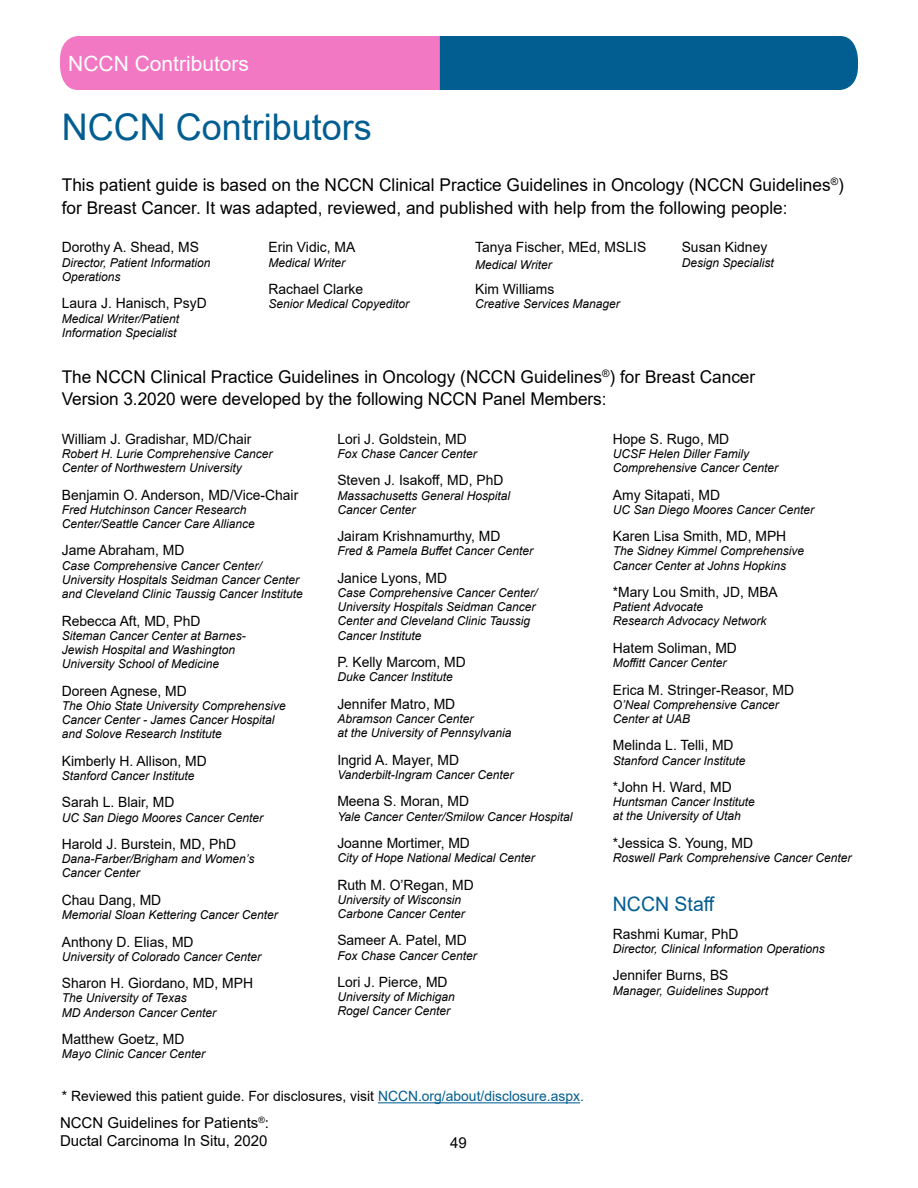
<style>
.page{position:relative;width:918px;height:1188px;background:#fff}
.page>*{position:absolute;margin:0;border:0;box-sizing:border-box;transform-origin:0 0}
.t1{font:36.75px "Arial";color:#025d91}
.t2{font:21px "Arial";color:#fff}
.t3{font:19.95px "Arial";color:#025d91}
.t4{font:17.55px/22.5px "Arial";color:#000}
.t5{font:15px/18px "Arial";color:#000}
.t6{font:14.1px "Arial";color:#000}
.t7{font:italic 12.3px/14.2px "Arial";color:#000}
.s1{color:#025d91}
</style>
<div class="page">
<svg style="left:60px;top:36px;width:798px;height:54px;background:#756aa9"></svg>
<hr style="left:378px;top:1102px;width:202px;height:1px;background:#025d91">
<h2 class="t2" style="left:68px;top:49px;width:182px">NCCN Contributors</h2>
<h1 class="t1" style="left:62px;top:101px;width:312px">NCCN Contributors</h1>
<h3 class="t4" style="left:62px;top:174px;width:784px">This patient guide is based on the NCCN Clinical Practice Guidelines in Oncology (NCCN Guidelines<sup>®</sup>) for Breast Cancer. It was adapted, reviewed, and published with help from the following people:</h3>
<p class="t6" style="left:62px;top:238px;width:139px">Dorothy A. Shead, MS</p>
<p class="t7" style="left:62px;top:255px;width:150px">Director, Patient Information<br>Operations</p>
<p class="t6" style="left:62px;top:294px;width:146px">Laura J. Hanisch, PsyD</p>
<p class="t7" style="left:62px;top:311px;width:119px">Medical Writer/Patient<br>Information Specialist</p>
<p class="t6" style="left:475px;top:238px;width:173px">Tanya Fischer, MEd, MSLIS</p>
<p class="t7" style="left:475px;top:257px;width:78px">Medical Writer</p>
<p class="t6" style="left:475px;top:279px;width:81px">Kim Williams</p>
<p class="t7" style="left:475px;top:297px;width:146px">Creative Services Manager</p>
<p class="t6" style="left:682px;top:238px;width:87px">Susan Kidney</p>
<p class="t7" style="left:682px;top:255px;width:94px">Design Specialist</p>
<p class="t6" style="left:268px;top:238px;width:88px">Erin Vidic, MA</p>
<p class="t7" style="left:268px;top:255px;width:78px">Medical Writer</p>
<p class="t6" style="left:268px;top:279px;width:96px">Rachael Clarke</p>
<p class="t7" style="left:268px;top:297px;width:142px">Senior Medical Copyeditor</p>
<h3 class="t4" style="left:62px;top:365px;width:695px">The NCCN Clinical Practice Guidelines in Oncology (NCCN Guidelines<sup>®</sup>) for Breast Cancer<br>Version 3.2020 were developed by the following NCCN Panel Members:</h3>
<p class="t6" style="left:62px;top:429px;width:191px">William J. Gradishar, MD/Chair</p>
<p class="t7" style="left:62px;top:447px;width:212px">Robert H. Lurie Comprehensive Cancer<br>Center of Northwestern University</p>
<p class="t6" style="left:62px;top:485px;width:238px">Benjamin O. Anderson, MD/Vice-Chair</p>
<p class="t7" style="left:62px;top:502px;width:194px">Fred Hutchinson Cancer Research<br>Center/Seattle Cancer Care Alliance</p>
<p class="t6" style="left:62px;top:541px;width:124px">Jame Abraham, MD</p>
<p class="t7" style="left:62px;top:558px;width:243px">Case Comprehensive Cancer Center/<br>University Hospitals Seidman Cancer Center and Cleveland Clinic Taussig Cancer Institute</p>
<p class="t6" style="left:62px;top:611px;width:140px">Rebecca Aft, MD, PhD</p>
<p class="t7" style="left:62px;top:628px;width:186px">Siteman Cancer Center at Barnes-<br>Jewish Hospital and Washington<br>University School of Medicine</p>
<p class="t6" style="left:62px;top:681px;width:126px">Doreen Agnese, MD</p>
<p class="t7" style="left:62px;top:699px;width:226px">The Ohio State University Comprehensive<br>Cancer Center - James Cancer Hospital and Solove Research Institute</p>
<p class="t6" style="left:62px;top:751px;width:146px">Kimberly H. Allison, MD</p>
<p class="t7" style="left:62px;top:769px;width:134px">Stanford Cancer Institute</p>
<p class="t6" style="left:62px;top:793px;width:114px">Sarah L. Blair, MD</p>
<p class="t7" style="left:62px;top:810px;width:203px">UC San Diego Moores Cancer Center</p>
<p class="t6" style="left:62px;top:834px;width:176px">Harold J. Burstein, MD, PhD</p>
<p class="t7" style="left:62px;top:852px;width:194px">Dana-Farber/Brigham and Women’s<br>Cancer Center</p>
<p class="t6" style="left:62px;top:890px;width:101px">Chau Dang, MD</p>
<p class="t7" style="left:62px;top:908px;width:218px">Memorial Sloan Kettering Cancer Center</p>
<p class="t6" style="left:62px;top:932px;width:133px">Anthony D. Elias, MD</p>
<p class="t7" style="left:62px;top:949px;width:201px">University of Colorado Cancer Center</p>
<p class="t6" style="left:62px;top:973px;width:193px">Sharon H. Giordano, MD, MPH</p>
<p class="t7" style="left:62px;top:991px;width:156px">The University of Texas<br>MD Anderson Cancer Center</p>
<p class="t6" style="left:62px;top:1029px;width:124px">Matthew Goetz, MD</p>
<p class="t7" style="left:62px;top:1047px;width:145px">Mayo Clinic Cancer Center</p>
<p class="t6" style="left:337px;top:429px;width:131px">Lori J. Goldstein, MD</p>
<p class="t7" style="left:337px;top:447px;width:141px">Fox Chase Cancer Center</p>
<p class="t6" style="left:337px;top:471px;width:168px">Steven J. Isakoff, MD, PhD</p>
<p class="t7" style="left:337px;top:488px;width:174px">Massachusetts General Hospital<br>Cancer Center</p>
<p class="t6" style="left:337px;top:526px;width:165px">Jairam Krishnamurthy, MD</p>
<p class="t7" style="left:337px;top:544px;width:197px">Fred &amp; Pamela Buffet Cancer Center</p>
<p class="t6" style="left:337px;top:568px;width:111px">Janice Lyons, MD</p>
<p class="t7" style="left:337px;top:586px;width:202px">Case Comprehensive Cancer Center/<br>University Hospitals Seidman Cancer<br>Center and Cleveland Clinic Taussig<br>Cancer Institute</p>
<p class="t6" style="left:337px;top:652px;width:130px">P. Kelly Marcom, MD</p>
<p class="t7" style="left:337px;top:670px;width:117px">Duke Cancer Institute</p>
<p class="t6" style="left:337px;top:694px;width:119px">Jennifer Matro, MD</p>
<p class="t7" style="left:337px;top:712px;width:176px">Abramson Cancer Center<br>at the University of Pennsylvania</p>
<p class="t6" style="left:337px;top:750px;width:123px">Ingrid A. Mayer, MD</p>
<p class="t7" style="left:337px;top:768px;width:178px">Vanderbilt-Ingram Cancer Center</p>
<p class="t6" style="left:337px;top:792px;width:133px">Meena S. Moran, MD</p>
<p class="t7" style="left:337px;top:809px;width:237px">Yale Cancer Center/Smilow Cancer Hospital</p>
<p class="t6" style="left:337px;top:833px;width:134px">Joanne Mortimer, MD</p>
<p class="t7" style="left:337px;top:851px;width:199px">City of Hope National Medical Center</p>
<p class="t6" style="left:337px;top:875px;width:138px">Ruth M. O’Regan, MD</p>
<p class="t7" style="left:337px;top:892px;width:129px">University of Wisconsin<br>Carbone Cancer Center</p>
<p class="t6" style="left:337px;top:931px;width:131px">Sameer A. Patel, MD</p>
<p class="t7" style="left:337px;top:948px;width:141px">Fox Chase Cancer Center</p>
<p class="t6" style="left:337px;top:972px;width:112px">Lori J. Pierce, MD</p>
<p class="t7" style="left:337px;top:990px;width:119px">University of Michigan<br>Rogel Cancer Center</p>
<p class="t6" style="left:613px;top:429px;width:118px">Hope S. Rugo, MD</p>
<p class="t7" style="left:613px;top:447px;width:167px">UCSF Helen Diller Family<br>Comprehensive Cancer Center</p>
<p class="t6" style="left:613px;top:485px;width:109px">Amy Sitapati, MD</p>
<p class="t7" style="left:613px;top:502px;width:203px">UC San Diego Moores Cancer Center</p>
<p class="t6" style="left:613px;top:526px;width:175px">Karen Lisa Smith, MD, MPH</p>
<p class="t7" style="left:613px;top:544px;width:193px">The Sidney Kimmel Comprehensive<br>Cancer Center at Johns Hopkins</p>
<p class="t6" style="left:613px;top:582px;width:167px">*Mary Lou Smith, JD, MBA</p>
<p class="t7" style="left:613px;top:600px;width:155px">Patient Advocate<br>Research Advocacy Network</p>
<p class="t6" style="left:613px;top:638px;width:126px">Hatem Soliman, MD</p>
<p class="t7" style="left:613px;top:656px;width:115px">Moffitt Cancer Center</p>
<p class="t6" style="left:613px;top:680px;width:183px">Erica M. Stringer-Reasor, MD</p>
<p class="t7" style="left:613px;top:697px;width:168px">O’Neal Comprehensive Cancer<br>Center at UAB</p>
<p class="t6" style="left:613px;top:736px;width:122px">Melinda L. Telli, MD</p>
<p class="t7" style="left:613px;top:753px;width:134px">Stanford Cancer Institute</p>
<p class="t6" style="left:613px;top:777px;width:120px">*John H. Ward, MD</p>
<p class="t7" style="left:613px;top:795px;width:144px">Huntsman Cancer Institute at the University of Utah</p>
<p class="t6" style="left:613px;top:833px;width:142px">*Jessica S. Young, MD</p>
<p class="t7" style="left:613px;top:851px;width:240px">Roswell Park Comprehensive Cancer Center</p>
<h3 class="t3" style="left:613px;top:891px;width:104px">NCCN Staff</h3>
<p class="t6" style="left:613px;top:924px;width:127px">Rashmi Kumar, PhD</p>
<p class="t7" style="left:613px;top:942px;width:214px">Director, Clinical Information Operations</p>
<p class="t6" style="left:613px;top:966px;width:117px">Jennifer Burns, BS</p>
<p class="t7" style="left:613px;top:983px;width:157px">Manager, Guidelines Support</p>
<p class="t6" style="left:62px;top:1087px;width:524px">* Reviewed this patient guide. For disclosures, visit <span class="s1">NCCN.org/about/disclosure.aspx.</span></p>
<p class="t5" style="left:60px;top:1114px;width:211px">NCCN Guidelines for Patients<sup>®</sup>:<br>Ductal Carcinoma In Situ, 2020</p>
<p class="t5" style="left:450px;top:1133px;width:18px">49</p>
</div>
